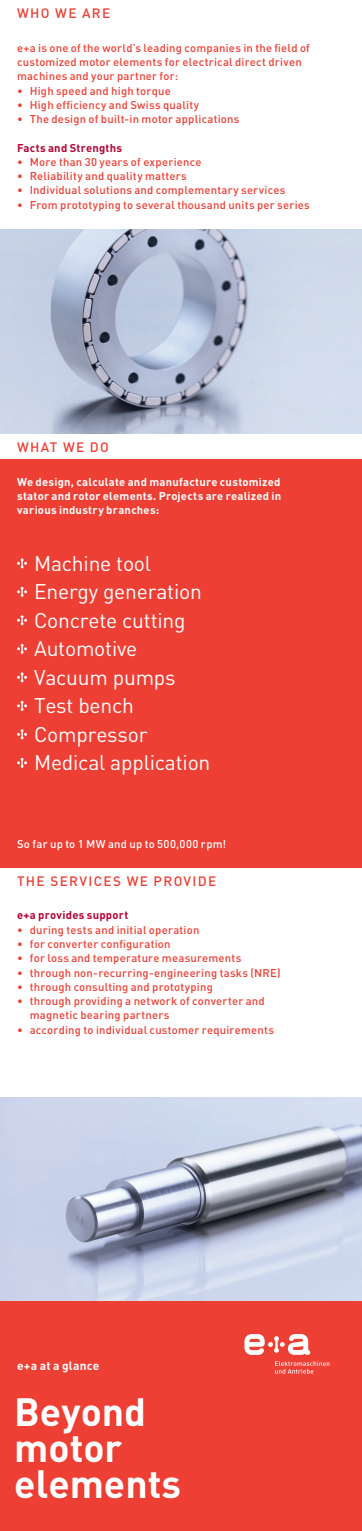
<style>
.page{position:relative;width:362px;height:1531px;background:#fff}
.page>*{position:absolute;margin:0;border:0;box-sizing:border-box;transform-origin:0 0}
.t1{font:700 39px/36px "DIN";color:#fff}
.t2{font:21px/28.5px "DIN";letter-spacing:-.01em;color:#fff}
.t3{font:500 13.5px "DIN";letter-spacing:.1em;color:#ee3f34}
.t4{font:700 12px "DIN";letter-spacing:.02em;color:#fff}
.t5{font:500 11.25px/14.2px "DIN";letter-spacing:.02em;color:#ee3f34}
.t6{font:700 11.25px/14.2px "DIN";letter-spacing:.02em;color:#fff;text-align:justify}
.t7{font:700 11.25px "DIN";letter-spacing:.02em;color:#b30437}
.t8{font:500 11.25px "DIN";letter-spacing:.025em;color:#fff}
</style>
<div class="page">
<img style="left:0;top:1097px;width:361px;height:204px">
<img style="left:0;top:230px;width:361px;height:204px">
<div style="left:0;top:459px;width:361px;height:408px;background:#ee3f34"></div>
<div style="left:0;top:1301px;width:361px;height:230px;background:#ee3f34"></div>
<svg style="left:275px;top:1361px;width:54px;height:12px"></svg>
<svg style="left:244px;top:1334px;width:66px;height:21px"></svg>
<svg style="left:17px;top:558px;width:10px;height:10px"></svg>
<svg style="left:17px;top:587px;width:10px;height:10px"></svg>
<svg style="left:17px;top:615px;width:10px;height:10px"></svg>
<svg style="left:17px;top:644px;width:10px;height:10px"></svg>
<svg style="left:17px;top:672px;width:10px;height:10px"></svg>
<svg style="left:17px;top:701px;width:10px;height:10px"></svg>
<svg style="left:17px;top:729px;width:10px;height:10px"></svg>
<svg style="left:17px;top:758px;width:10px;height:10px"></svg>
<p class="t3" style="left:17px;top:5px;width:95px">who we are</p>
<p class="t5" style="left:17px;top:40px;width:294px">e+a is one of the world’s leading companies in the field of customized motor elements for electrical direct driven machines and your partner for:</p>
<p class="t5" style="left:17px;top:83px;width:155px">• H igh speed and high torque</p>
<p class="t5" style="left:17px;top:97px;width:183px">• H igh efficiency and Swiss quality</p>
<p class="t5" style="left:17px;top:112px;width:224px">• The design of built-in motor applications</p>
<p class="t7" style="left:17px;top:140px;width:106px">Facts and Strengths</p>
<p class="t5" style="left:17px;top:154px;width:186px">• More than 30 years of experience</p>
<p class="t5" style="left:17px;top:169px;width:171px">• Reliability and quality matters</p>
<p class="t5" style="left:17px;top:183px;width:269px">• I ndividual solutions and complementary services</p>
<p class="t5" style="left:17px;top:197px;width:294px">• From prototyping to several thousand units per series</p>
<p class="t3" style="left:17px;top:438px;width:93px">what we do</p>
<p class="t6" style="left:17px;top:474px;width:265px">We design, calculate and manufacture customized stator and rotor elements. Projects are realized in various industry branches:</p>
<h2 class="t2" style="left:34px;top:549px;width:178px">Machine tool<br>Energy generation<br>Concrete cutting<br>Automotive<br>Vacuum pumps<br>Test bench<br>Compressor<br>Medical application</h2>
<p class="t8" style="left:17px;top:837px;width:211px">So far up to 1 MW and up to 500,000 rpm!</p>
<p class="t3" style="left:17px;top:872px;width:201px">the services we provide</p>
<p class="t7" style="left:17px;top:908px;width:113px">e+a provides support</p>
<p class="t5" style="left:17px;top:922px;width:184px">• during tests and initial operation</p>
<p class="t5" style="left:17px;top:936px;width:155px">• for converter configuration</p>
<p class="t5" style="left:17px;top:951px;width:226px">• for loss and temperature measurements</p>
<p class="t5" style="left:17px;top:965px;width:265px">• through non-recurring-engineering tasks (NRE)</p>
<p class="t5" style="left:17px;top:979px;width:197px">• through consulting and prototyping</p>
<p class="t5" style="left:30px;top:993px;width:236px;text-indent:-13px">• through providing a network of converter and magnetic bearing partners</p>
<p class="t5" style="left:17px;top:1022px;width:258px">• according to individual customer requirements</p>
<p class="t4" style="left:17px;top:1358px;width:84px">e+a at a glance</p>
<h1 class="t1" style="left:14px;top:1392px;width:168px">Beyond motor elements</h1>
</div>
